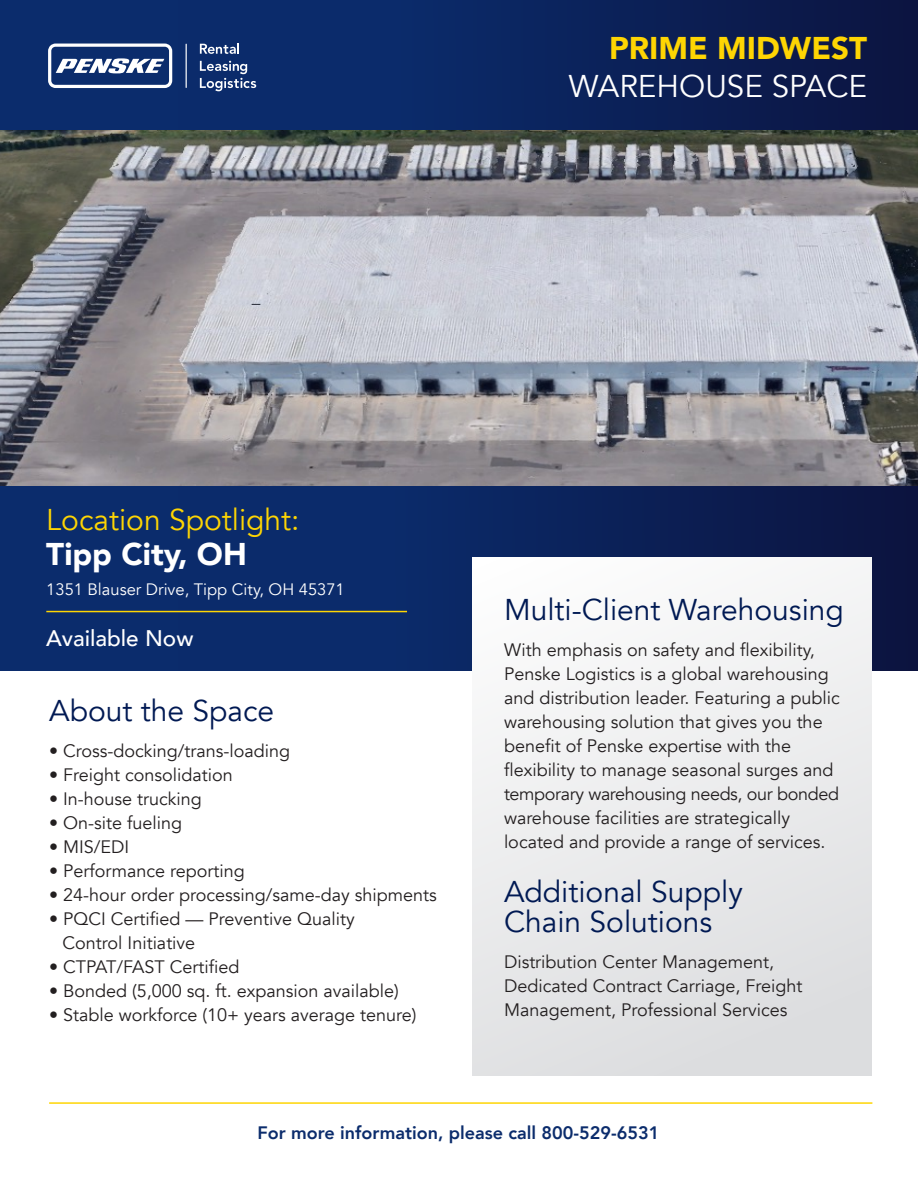
<style>
.page{position:relative;width:918px;height:1188px;background:#fff}
.page>*{position:absolute;margin:0;border:0;box-sizing:border-box;transform-origin:0 0}
.t1{font:31.35px/37.7px "Avenir";color:#fff;text-align:right}
.t2{font:900 31.35px "Avenir";color:#fff}
.t3{font:30px/30px "Avenir";color:#001953}
.t4{font:30px "Avenir";color:#fed503}
.t5{font:500 22.5px "Avenir";color:#fff}
.t6{font:18px/24px "Avenir";color:#231f20}
.t7{font:800 18px "Avenir";color:#0b2c6c}
.t8{font:16.5px "Avenir";color:#fff}
.s1{font-weight:900;color:#fed503}
</style>
<div class="page">
<img style="left:0;top:130px;width:918px;height:356px">
<div style="left:0;top:486px;width:918px;height:184px;background:#0b2c6c"></div>
<div style="left:178px;top:486px;width:740px;height:184px;background:linear-gradient(to right,#0c3174,#0c1542)"></div>
<div style="left:472px;top:557px;width:400px;height:519px;background:linear-gradient(to bottom,#fafafb,#dcdddf)"></div>
<div style="left:0;top:0;width:918px;height:130px;background:#0b2c6c"></div>
<div style="left:178px;top:0;width:740px;height:129px;background:linear-gradient(to right,#0b3074,#0c1644)"></div>
<hr style="left:186px;top:44px;width:1px;height:44px;background:#fff">
<svg style="left:200px;top:43px;width:39px;height:11px"></svg>
<svg style="left:200px;top:61px;width:56px;height:30px"></svg>
<svg style="left:48px;top:44px;width:124px;height:44px"></svg>
<hr style="left:46px;top:611px;width:361px;height:1px;background:#fed503">
<hr style="left:49px;top:1102px;width:823px;height:2px;background:#fed503">
<p class="t1" style="left:569px;top:30px;width:300px"><span class="s1">PRIME MIDWEST<br></span>WAREHOUSE SPACE</p>
<p class="t4" style="left:46px;top:502px;width:255px">Location Spotlight:</p>
<p class="t2" style="left:46px;top:527px;width:202px">Tipp City, OH</p>
<p class="t8" style="left:46px;top:579px;width:300px">1351 Blauser Drive, Tipp City, OH 45371</p>
<p class="t5" style="left:46px;top:619px;width:149px">Available Now</p>
<p class="t3" style="left:49px;top:697px;width:227px">About the Space</p>
<p class="t6" style="left:49px;top:739px;width:242px">• Cross-docking/trans-loading</p>
<p class="t6" style="left:49px;top:763px;width:185px">• Freight consolidation</p>
<p class="t6" style="left:49px;top:787px;width:154px">• In-house trucking</p>
<p class="t6" style="left:49px;top:811px;width:134px">• On-site fueling</p>
<p class="t6" style="left:49px;top:835px;width:82px">• MIS/EDI</p>
<p class="t6" style="left:49px;top:859px;width:197px">• Performance reporting</p>
<p class="t6" style="left:49px;top:883px;width:389px">• 24-hour order processing/same-day shipments</p>
<p class="t6" style="left:63px;top:907px;width:294px;text-indent:-14px">• PQCI Certified — Preventive Quality<br>Control Initiative</p>
<p class="t6" style="left:49px;top:955px;width:192px">• CTPAT/FAST Certified</p>
<p class="t6" style="left:49px;top:979px;width:351px">• Bonded (5,000 sq. ft. expansion available)</p>
<p class="t6" style="left:49px;top:1003px;width:369px">• Stable workforce (10+ years average tenure)</p>
<p class="t3" style="left:504px;top:595px;width:341px">Multi-Client Warehousing</p>
<p class="t6" style="left:504px;top:638px;width:337px">With emphasis on safety and flexibility, Penske Logistics is a global warehousing and distribution leader. Featuring a public warehousing solution that gives you the benefit of Penske expertise with the flexibility to manage seasonal surges and temporary warehousing needs, our bonded warehouse facilities are strategically located and provide a range of services.</p>
<p class="t3" style="left:504px;top:877px;width:240px">Additional Supply<br>Chain Solutions</p>
<p class="t6" style="left:504px;top:950px;width:272px">Distribution Center Management,</p>
<p class="t6" style="left:504px;top:974px;width:300px">Dedicated Contract Carriage, Freight<br>Management, Professional Services</p>
<p class="t7" style="left:258px;top:1119px;width:403px">For more information, please call 800-529-6531</p>
</div>
